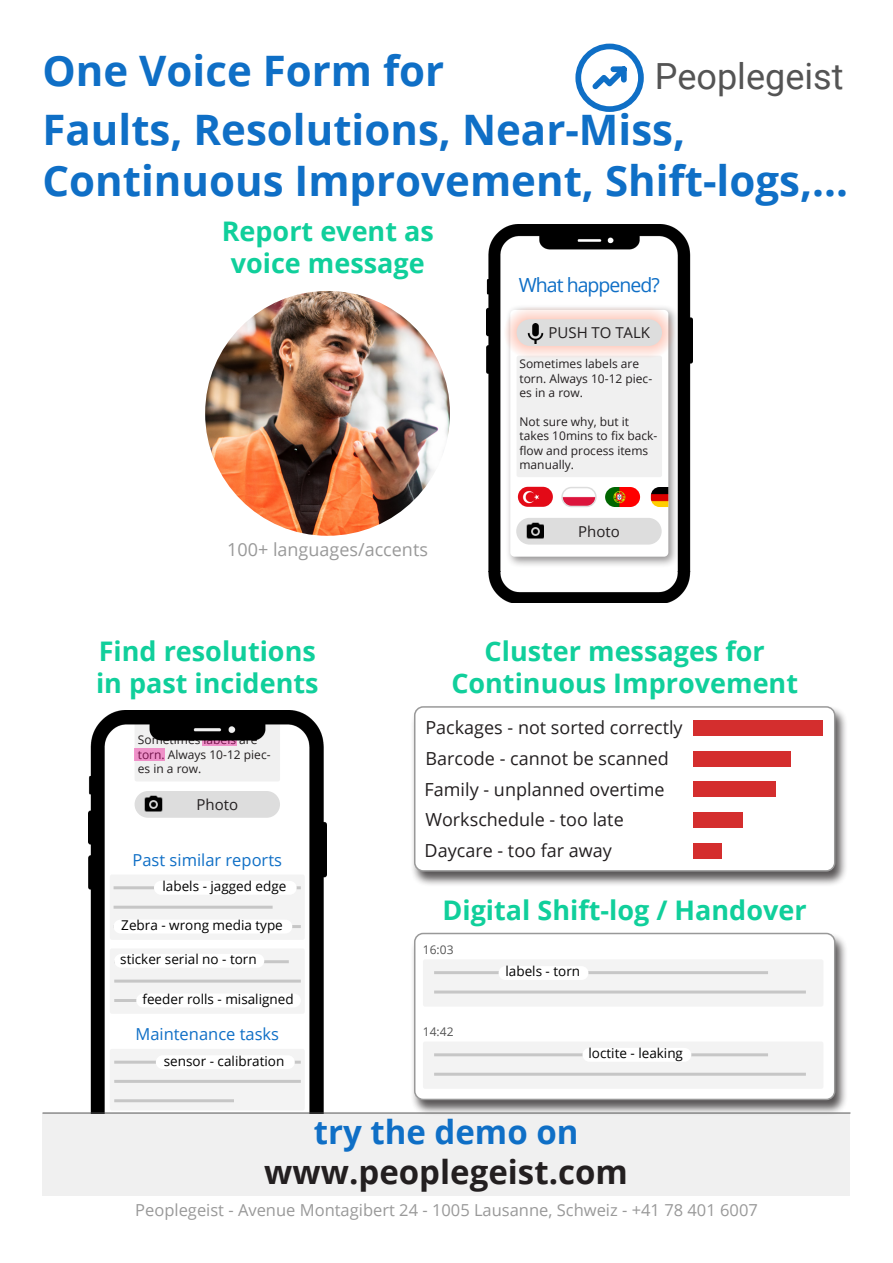
<style>
.page{position:relative;width:893px;height:1263px;background:#fff}
.page>*{position:absolute;margin:0;border:0;box-sizing:border-box;transform-origin:0 0}
.t1{font:700 42px/50.4px "Open Sans";color:#0f6fc6}
.t2{font:36px "Roboto";color:#545454}
.t3{font:700 33px "Open Sans";color:#231f20}
.t4{font:700 33px "Open Sans";color:#0f6fc6}
.t5{font:700 27px/32.4px "Open Sans";color:#10cf9b;text-align:center}
.t6{font:19.5px "Open Sans";letter-spacing:-.05em;color:#0f6fc6}
.t7{font:18px "Open Sans";color:#231f20}
.t8{font:18px "Open Sans";color:#999}
.t9{font:16.5px "Open Sans";color:#999}
.t10{font:16.5px "Open Sans";color:#0f6fc6}
.t11{font:15px "Open Sans";color:#231f20}
.t12{font:13.5px "Open Sans";color:#000}
.t13{font:12px/14.4px "Open Sans";color:#231f20}
.t14{font:12px "Open Sans";color:#545454}
</style>
<div class="page">
<div style="left:43px;top:1113px;width:807px;height:82px;background:#f0f0f0"></div>
<svg style="left:575px;top:44px;width:69px;height:68px"></svg>
<img style="left:205px;top:291px;width:245px;height:245px;border-radius:122px">
<img style="left:486px;top:224px;width:206px;height:378px">
<div style="left:505px;top:305px;width:174px;height:263px;background:#231f20;opacity:.5"></div>
<div style="left:510px;top:310px;width:158px;height:247px;background:#fff;border-radius:4px"></div>
<div style="left:517px;top:356px;width:145px;height:121px;background:#f0f0f0;border-radius:2px"></div>
<div style="left:504px;top:307px;width:170px;height:52px;background:#fe8464;opacity:.75"></div>
<div style="left:517px;top:319px;width:145px;height:27px;background:#ddd;border-radius:13px"></div>
<img style="left:527px;top:323px;width:17px;height:20px">
<img style="left:518px;top:487px;width:35px;height:20px;border-radius:10px">
<img style="left:562px;top:487px;width:34px;height:19px;border-radius:9px">
<div style="left:561px;top:487px;width:36px;height:20px;border:2px solid #ddd;border-radius:9px"></div>
<img style="left:605px;top:487px;width:35px;height:20px;border-radius:10px">
<img style="left:651px;top:487px;width:17px;height:20px">
<div style="left:516px;top:518px;width:146px;height:27px;background:#ddd;border-radius:13px"></div>
<img style="left:527px;top:522px;width:17px;height:17px">
<div style="left:410px;top:705px;width:438px;height:182px;background:#231f20;opacity:.75"></div>
<div style="left:415px;top:707px;width:420px;height:164px;background:#fff;border-radius:9px"></div>
<div style="left:414px;top:706px;width:421px;height:166px;border:2px solid #999;border-radius:9px"></div>
<div style="left:693px;top:720px;width:130px;height:16px;background:#d42e2e"></div>
<div style="left:693px;top:751px;width:98px;height:15px;background:#d42e2e"></div>
<div style="left:693px;top:782px;width:83px;height:15px;background:#d42e2e"></div>
<div style="left:693px;top:812px;width:49px;height:16px;background:#d42e2e"></div>
<div style="left:693px;top:843px;width:29px;height:15px;background:#d42e2e"></div>
<div style="left:410px;top:932px;width:438px;height:183px;background:#231f20;opacity:.75"></div>
<div style="left:415px;top:933px;width:420px;height:166px;background:#fff;border-radius:9px"></div>
<div style="left:414px;top:933px;width:421px;height:167px;border:2px solid #999;border-radius:9px"></div>
<div style="left:423px;top:959px;width:400px;height:48px;background:#f0f0f0;border-radius:2px"></div>
<hr style="left:434px;top:971px;width:334px;height:3px;background:#999">
<hr style="left:434px;top:990px;width:372px;height:3px;background:#999">
<div style="left:423px;top:1041px;width:400px;height:48px;background:#f0f0f0;border-radius:2px"></div>
<hr style="left:434px;top:1053px;width:334px;height:3px;background:#999">
<hr style="left:434px;top:1073px;width:372px;height:3px;background:#999">
<div style="left:582px;top:1048px;width:109px;height:14px;background:#fff;border-radius:7px"></div>
<div style="left:499px;top:966px;width:89px;height:14px;background:#fff;border-radius:7px"></div>
<img style="left:88px;top:711px;width:238px;height:402px">
<hr style="left:43px;top:1113px;width:807px;height:1px;background:#545454">
<p class="t1" style="left:43px;top:45px;width:403px">One Voice Form for</p>
<p class="t2" style="left:655px;top:51px;width:190px">Peoplegeist</p>
<p class="t1" style="left:43px;top:104px;width:807px">Faults, Resolutions, Near-Miss,<br>Continuous Improvement, Shift-logs,...</p>
<p class="t5" style="left:222px;top:214px;width:214px">Report event as voice message</p>
<p class="t8" style="left:227px;top:537px;width:202px">100+ languages/accents</p>
<p class="t6" style="left:519px;top:272px;width:143px">What happened?</p>
<p class="t11" style="left:549px;top:323px;width:103px">PUSH TO TALK</p>
<p class="t13" style="left:519px;top:356px;width:134px">Sometimes labels are torn. Always 10-12 piec&shy;es in a row.</p>
<p class="t13" style="left:519px;top:414px;width:139px">Not sure why, but it takes 10mins to fix back&shy;flow and process items manually.</p>
<p class="t11" style="left:578px;top:521px;width:43px">Photo</p>
<p class="t5" style="left:99px;top:634px;width:219px">Find resolutions</p>
<p class="t5" style="left:96px;top:667px;width:224px">in past incidents</p>
<p class="t5" style="left:451px;top:634px;width:348px">Cluster messages for<br>Continuous Improvement</p>
<p class="t13" style="left:138px;top:732px;width:134px">Sometimes labels are torn. Always 10-12 piec&shy;es in a row.</p>
<p class="t11" style="left:196px;top:794px;width:43px">Photo</p>
<p class="t10" style="left:133px;top:848px;width:151px">Past similar reports</p>
<p class="t12" style="left:163px;top:877px;width:125px">labels - jagged edge</p>
<p class="t12" style="left:121px;top:916px;width:163px">Zebra - wrong media type</p>
<p class="t12" style="left:120px;top:950px;width:138px">sticker serial no - torn</p>
<p class="t12" style="left:142px;top:990px;width:153px">feeder rolls - misaligned</p>
<p class="t10" style="left:135px;top:1023px;width:145px">Maintenance tasks</p>
<p class="t12" style="left:164px;top:1051px;width:122px">sensor - calibration</p>
<p class="t7" style="left:425px;top:715px;width:259px">Packages - not sorted correctly</p>
<p class="t7" style="left:425px;top:746px;width:245px">Barcode - cannot be scanned</p>
<p class="t7" style="left:425px;top:777px;width:242px">Family - unplanned overtime</p>
<p class="t7" style="left:425px;top:807px;width:200px">Workschedule - too late</p>
<p class="t7" style="left:425px;top:838px;width:189px">Daycare - too far away</p>
<p class="t5" style="left:442px;top:893px;width:366px">Digital Shift-log / Handover</p>
<p class="t14" style="left:423px;top:942px;width:32px">16:03</p>
<p class="t14" style="left:423px;top:1024px;width:32px">14:42</p>
<p class="t12" style="left:505px;top:962px;width:76px">labels - torn</p>
<p class="t12" style="left:588px;top:1044px;width:96px">loctite - leaking</p>
<p class="t4" style="left:314px;top:1109px;width:266px">try the demo on</p>
<p class="t3" style="left:264px;top:1149px;width:365px">www.peoplegeist.com</p>
<p class="t9" style="left:135px;top:1198px;width:624px">Peoplegeist - Avenue Montagibert 24 - 1005 Lausanne, Schweiz - +41 78 401 6007</p>
</div>
